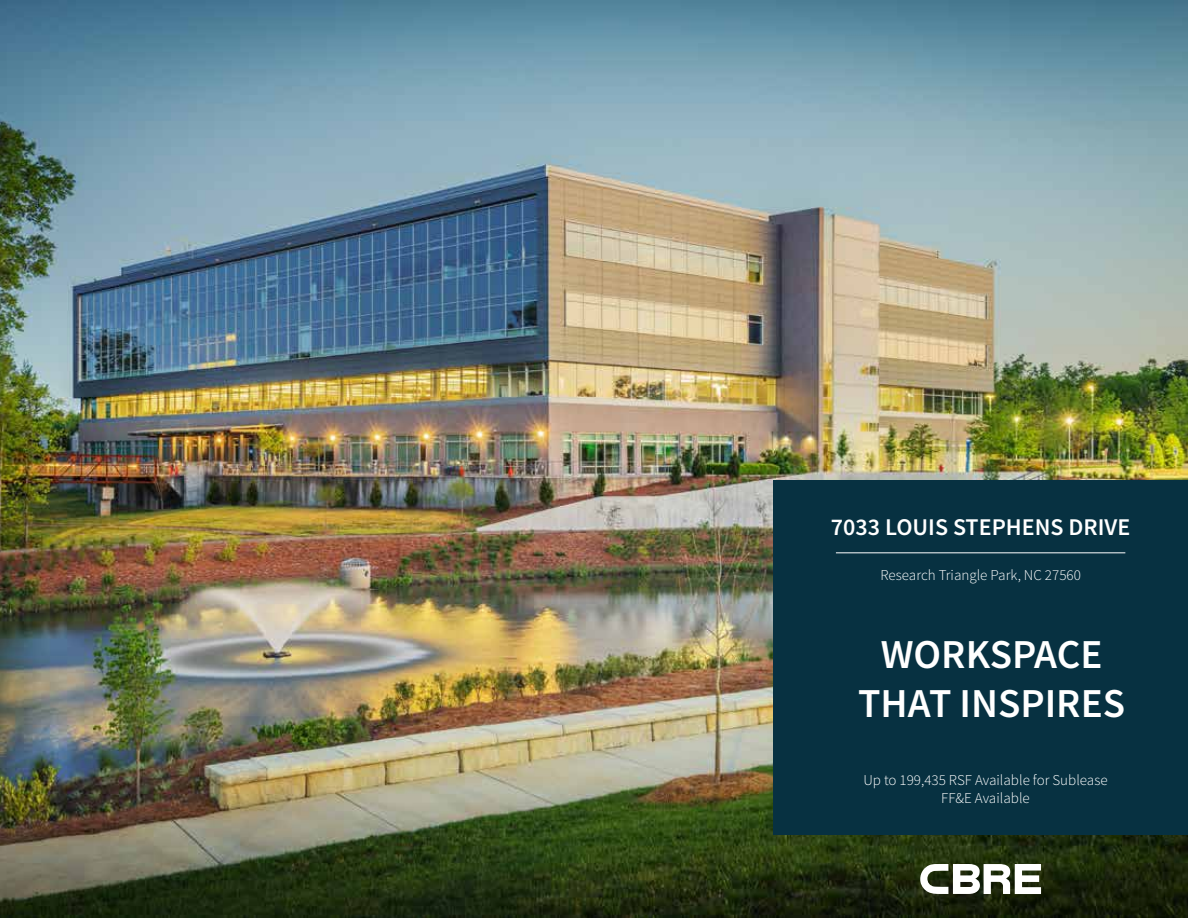
<style>
.page{position:relative;width:1188px;height:918px;background:#fff}
.page>*{position:absolute;margin:0;border:0;box-sizing:border-box;transform-origin:0 0}
.t1{font:600 41.1px/49.3px "Source Sans Pro";color:#fff;text-align:center}
.t2{font:600 24px "Source Sans Pro";color:#fff}
.t3{font:300 15px/18px "Source Sans Pro";color:#fff;text-align:center}
</style>
<div class="page">
<img style="left:0;top:0;width:1188px;height:918px">
<div style="left:773px;top:481px;width:415px;height:354px;background:#073141"></div>
<hr style="left:836px;top:553px;width:289px;height:1px;background:#fff">
<svg style="left:920px;top:864px;width:121px;height:30px"></svg>
<h2 class="t2" style="left:831px;top:512px;width:301px">7033 LOUIS STEPHENS DRIVE</h2>
<p class="t3" style="left:880px;top:566px;width:202px">Research Triangle Park, NC 27560</p>
<h1 class="t1" style="left:858px;top:630px;width:269px">WORKSPACE<br>THAT INSPIRES</h1>
<p class="t3" style="left:863px;top:771px;width:246px">Up to 199,435 RSF Available for Sublease<br>FF&amp;E Available</p>
</div>
